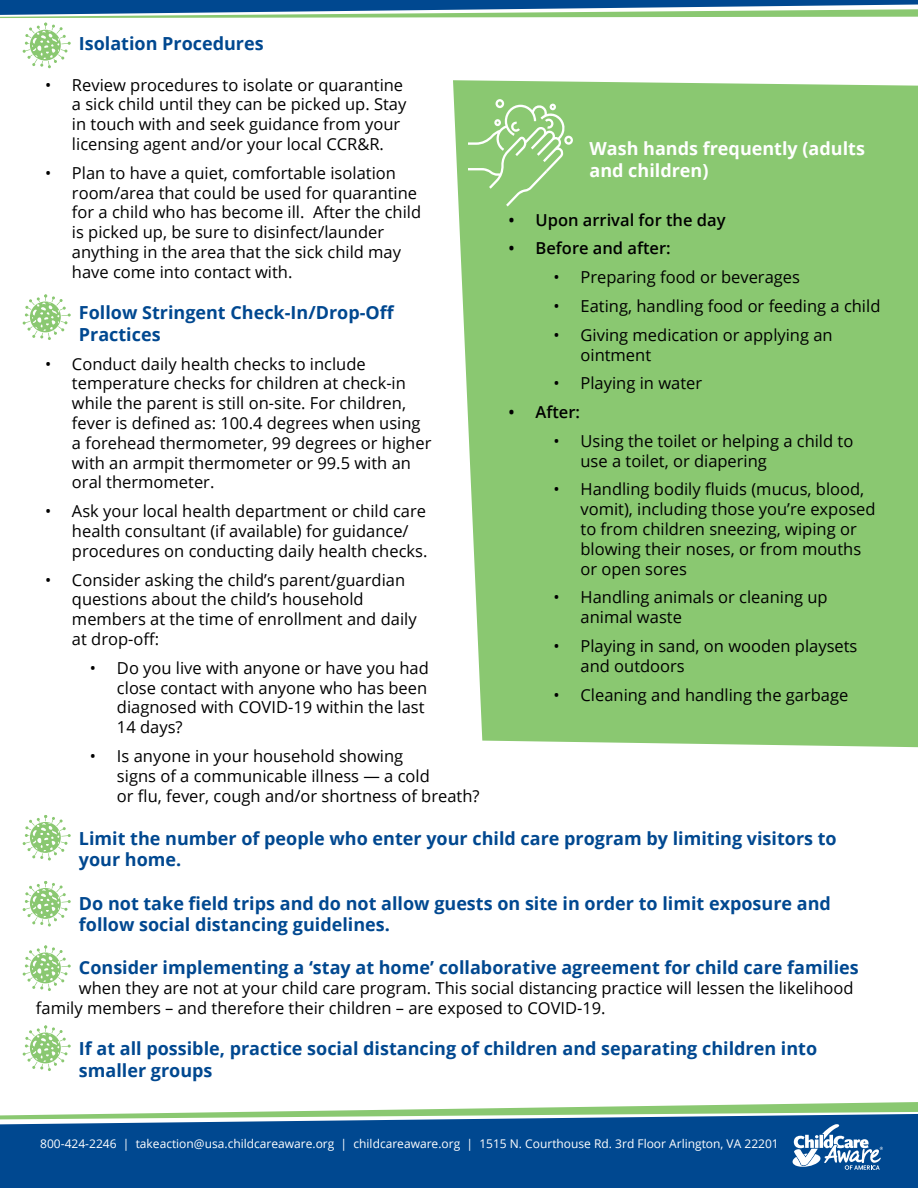
<style>
.page{position:relative;width:918px;height:1188px;background:#fff}
.page>*{position:absolute;margin:0;border:0;box-sizing:border-box;transform-origin:0 0}
.t1{font:700 18px/21.6px "Open Sans";color:#004890}
.t2{font:700 18px/21.6px "Open Sans";color:#fff}
.t3{font:16.5px/19.8px "Open Sans";color:#000}
.t4{font:600 16.5px "Open Sans";color:#000}
.t5{font:12px "Open Sans";color:#fff}
</style>
<div class="page">
<svg style="left:309px;top:1102px;width:609px;height:9px"></svg>
<svg style="left:0;top:1112px;width:918px;height:76px;background:#145794"></svg>
<svg style="left:791px;top:1124px;width:92px;height:46px"></svg>
<div style="left:453px;top:80px;width:465px;height:667px;background:#8ac871"></div>
<svg style="left:468px;top:99px;width:105px;height:107px;background:#98ce82"></svg>
<svg style="left:0;top:0;width:918px;height:68px"></svg>
<svg style="left:23px;top:294px;width:48px;height:46px"></svg>
<svg style="left:23px;top:815px;width:48px;height:46px"></svg>
<svg style="left:23px;top:881px;width:48px;height:46px"></svg>
<svg style="left:23px;top:945px;width:48px;height:46px"></svg>
<svg style="left:23px;top:1025px;width:48px;height:46px"></svg>
<p class="t1" style="left:79px;top:32px;width:186px">Isolation Procedures</p>
<p class="t3" style="left:72px;top:74px;width:336px;text-indent:-27px">• Review procedures to isolate or quarantine a sick child until they can be picked up. Stay in touch with and seek guidance from your licensing agent and/or your local CCR&amp;R.</p>
<p class="t3" style="left:72px;top:162px;width:351px;text-indent:-27px">• Plan to have a quiet, comfortable isolation room/area that could be used for quarantine for a child who has become ill. After the child is picked up, be sure to disinfect/launder anything in the area that the sick child may have come into contact with.</p>
<p class="t1" style="left:79px;top:301px;width:317px">Follow Stringent Check-In/Drop-Off<br>Practices</p>
<p class="t3" style="left:72px;top:353px;width:361px;text-indent:-27px">• Conduct daily health checks to include temperature checks for children at check-in while the parent is still on-site. For children, fever is defined as: 100.4 degrees when using a forehead thermometer, 99 degrees or higher with an armpit thermometer or 99.5 with an oral thermometer.</p>
<p class="t3" style="left:72px;top:501px;width:357px;text-indent:-27px">• Ask your local health department or child care health consultant (if available) for guidance/ procedures on conducting daily health checks.</p>
<p class="t3" style="left:72px;top:569px;width:346px;text-indent:-27px">• Consider asking the child’s parent/guardian questions about the child’s household members at the time of enrollment and daily at drop-off:</p>
<p class="t3" style="left:117px;top:657px;width:313px;text-indent:-27px">• Do you live with anyone or have you had close contact with anyone who has been diagnosed with COVID-19 within the last<br>14 days?</p>
<p class="t3" style="left:117px;top:746px;width:364px;text-indent:-27px">• Is anyone in your household showing<br>signs of a communicable illness — a cold<br>or flu, fever, cough and/or shortness of breath?</p>
<p class="t1" style="left:79px;top:827px;width:759px">Limit the number of people who enter your child care program by limiting visitors to your home.</p>
<p class="t1" style="left:79px;top:892px;width:754px">Do not take field trips and do not allow guests on site in order to limit exposure and follow social distancing guidelines.</p>
<p class="t1" style="left:79px;top:957px;width:781px">Consider implementing a ‘stay at home’ collaborative agreement for child care families</p>
<p class="t3" style="left:36px;top:978px;width:819px;text-indent:43px">when they are not at your child care program. This social distancing practice will lessen the likelihood family members – and therefore their children – are exposed to COVID-19.</p>
<p class="t1" style="left:79px;top:1038px;width:740px">If at all possible, practice social distancing of children and separating children into smaller groups</p>
<p class="t2" style="left:590px;top:138px;width:277px">Wash hands frequently (adults and children)</p>
<p class="t4" style="left:509px;top:208px;width:218px">• Upon arrival for the day</p>
<p class="t4" style="left:509px;top:237px;width:164px">• Before and after:</p>
<p class="t3" style="left:554px;top:267px;width:248px">• Preparing food or beverages</p>
<p class="t3" style="left:554px;top:296px;width:328px">• Eating, handling food or feeding a child</p>
<p class="t3" style="left:581px;top:324px;width:254px;text-indent:-27px">• Giving medication or applying an ointment</p>
<p class="t3" style="left:554px;top:373px;width:150px">• Playing in water</p>
<p class="t4" style="left:509px;top:401px;width:73px">• After:</p>
<p class="t3" style="left:581px;top:431px;width:274px;text-indent:-27px">• Using the toilet or helping a child to use a toilet, or diapering</p>
<p class="t3" style="left:581px;top:479px;width:297px;text-indent:-27px">• Handling bodily fluids (mucus, blood, vomit), including those you’re exposed to from children sneezing, wiping or blowing their noses, or from mouths or open sores</p>
<p class="t3" style="left:581px;top:587px;width:249px;text-indent:-27px">• Handling animals or cleaning up animal waste</p>
<p class="t3" style="left:581px;top:636px;width:279px;text-indent:-27px">• Playing in sand, on wooden playsets and outdoors</p>
<p class="t3" style="left:554px;top:684px;width:296px">• Cleaning and handling the garbage</p>
<p class="t5" style="left:40px;top:1135px;width:740px">800-424-2246 | takeaction@usa.childcareaware.org | childcareaware.org | 1515 N. Courthouse Rd. 3rd Floor Arlington, VA 22201</p>
</div>
